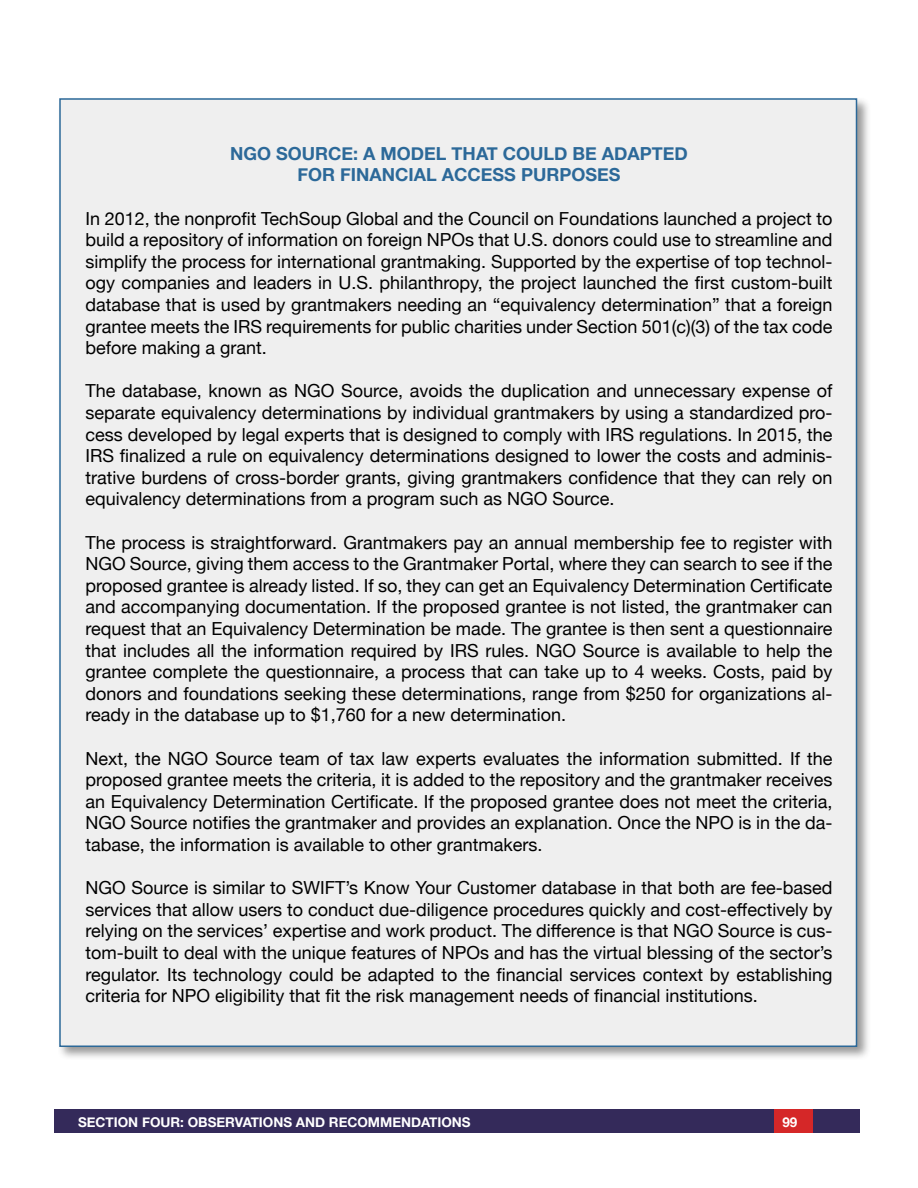
<style>
.page{position:relative;width:918px;height:1188px;background:#fff}
.page>*{position:absolute;margin:0;border:0;box-sizing:border-box;transform-origin:0 0}
.t1{font:18px/21.6px "Helvetica Neue";color:#000;text-align:justify}
.t2{font:700 18px/21.6px "Helvetica Neue";color:#2c6999;text-align:center}
.t3{font:700 13.5px "Helvetica Neue";color:#fff}
</style>
<div class="page">
<div style="left:54px;top:1110px;width:806px;height:23px;background:#342a5a"></div>
<div style="left:774px;top:1110px;width:38px;height:23px;background:#d52728"></div>
<div style="left:57px;top:96px;width:814px;height:965px;background:#000;opacity:.41"></div>
<div style="left:59px;top:98px;width:798px;height:949px;background:#efefef;border:2px solid #2c6999"></div>
<p class="t2" style="left:230px;top:143px;width:459px">NGO SOURCE: A MODEL THAT COULD BE ADAPTED<br>FOR FINANCIAL ACCESS PURPOSES</p>
<p class="t1" style="left:86px;top:208px;width:749px">In 2012, the nonprofit TechSoup Global and the Council on Foundations launched a project to build a repository of information on foreign NPOs that U.S. donors could use to streamline and simplify the process for international grantmaking. Supported by the expertise of top technol&shy;ogy companies and leaders in U.S. philanthropy, the project launched the first custom-built database that is used by grantmakers needing an “equivalency determination” that a foreign grantee meets the IRS requirements for public charities under Section 501(c)(3) of the tax code before making a grant.</p>
<p class="t1" style="left:86px;top:381px;width:749px">The database, known as NGO Source, avoids the duplication and unnecessary expense of separate equivalency determinations by individual grantmakers by using a standardized pro&shy;cess developed by legal experts that is designed to comply with IRS regulations. In 2015, the IRS finalized a rule on equivalency determinations designed to lower the costs and adminis&shy;trative burdens of cross-border grants, giving grantmakers confidence that they can rely on equivalency determinations from a program such as NGO Source.</p>
<p class="t1" style="left:86px;top:532px;width:749px">The process is straightforward. Grantmakers pay an annual membership fee to register with NGO Source, giving them access to the Grantmaker Portal, where they can search to see if the proposed grantee is already listed. If so, they can get an Equivalency Determination Certificate and accompanying documentation. If the proposed grantee is not listed, the grantmaker can request that an Equivalency Determination be made. The grantee is then sent a questionnaire that includes all the information required by IRS rules. NGO Source is available to help the grantee complete the questionnaire, a process that can take up to 4 weeks. Costs, paid by donors and foundations seeking these determinations, range from $250 for organizations al&shy;ready in the database up to $1,760 for a new determination.</p>
<p class="t1" style="left:86px;top:748px;width:749px">Next, the NGO Source team of tax law experts evaluates the information submitted. If the proposed grantee meets the criteria, it is added to the repository and the grantmaker receives an Equivalency Determination Certificate. If the proposed grantee does not meet the criteria, NGO Source notifies the grantmaker and provides an explanation. Once the NPO is in the da&shy;tabase, the information is available to other grantmakers.</p>
<p class="t1" style="left:86px;top:878px;width:749px">NGO Source is similar to SWIFT’s Know Your Customer database in that both are fee-based services that allow users to conduct due-diligence procedures quickly and cost-effectively by relying on the services’ expertise and work product. The difference is that NGO Source is cus&shy;tom-built to deal with the unique features of NPOs and has the virtual blessing of the sector’s regulator. Its technology could be adapted to the financial services context by establishing criteria for NPO eligibility that fit the risk management needs of financial institutions.</p>
<p class="t3" style="left:78px;top:1112px;width:394px">SECTION FOUR: OBSERVATIONS AND RECOMMENDATIONS</p>
<p class="t3" style="left:782px;top:1111px;width:17px">99</p>
</div>
